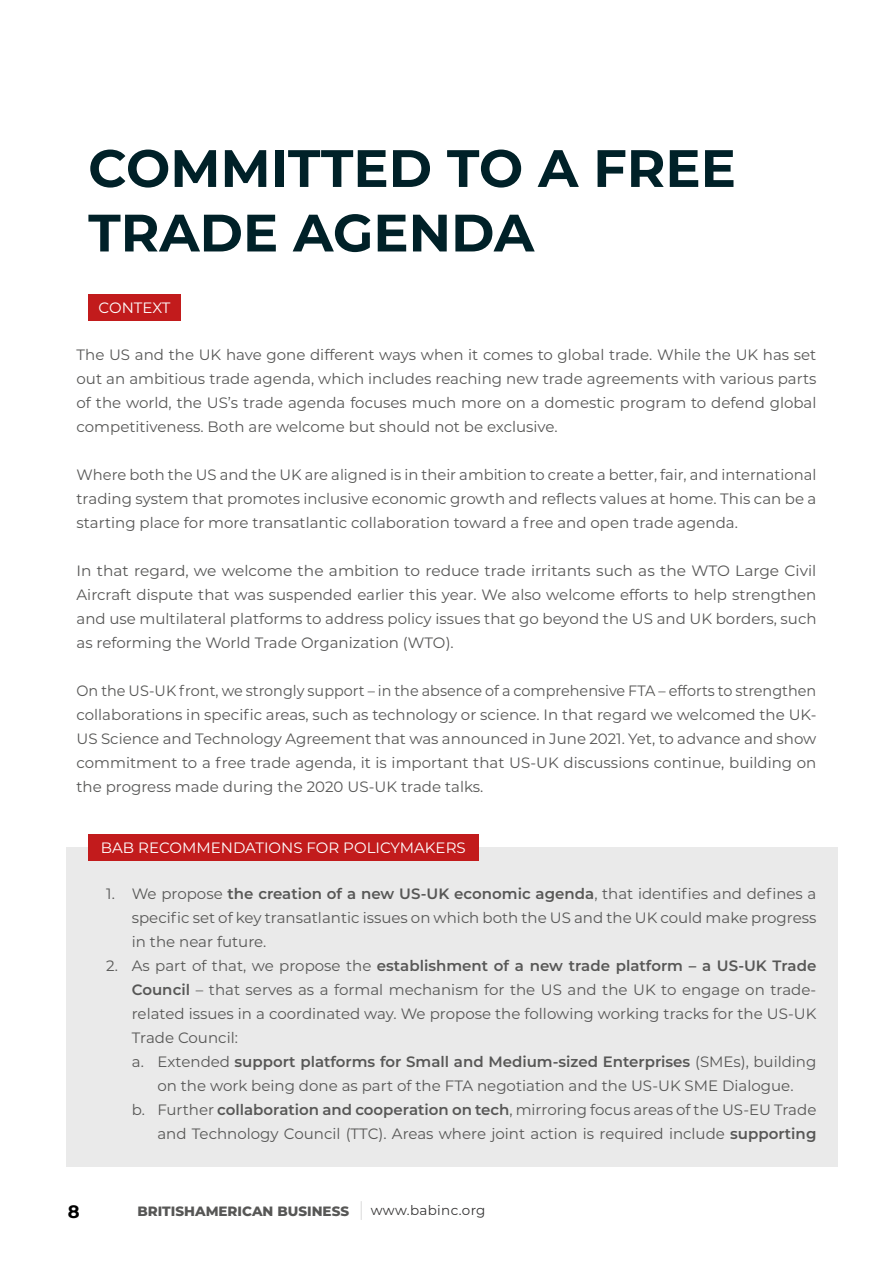
<style>
.page{position:relative;width:893px;height:1263px;background:#fff}
.page>*{position:absolute;margin:0;border:0;box-sizing:border-box;transform-origin:0 0}
.t1{font:700 52.5px/64.5px "Montserrat";color:#002128}
.t2{font:700 18px "Montserrat";color:#000}
.t3{font:15px/24px "Montserrat";color:#575756;text-align:justify}
.t4{font:15px/24px "Montserrat";color:#575756;text-align:justify;scale:.96 1}
.t5{font:600 15px "Montserrat";color:#575756}
.t6{font:15px "Montserrat";color:#fff}
.t7{font:800 13.5px "Montserrat";color:#575756}
.t8{font:13.5px "Montserrat";letter-spacing:.025em;color:#373636}
.s1{font-weight:600}
.s2{font-weight:400}
</style>
<div class="page">
<svg style="left:361px;top:1201px;width:1px;height:19px"></svg>
<div style="left:66px;top:847px;width:772px;height:320px;background:#eaeaea"></div>
<div style="left:88px;top:295px;width:93px;height:26px;background:#c21b1c"></div>
<div style="left:88px;top:834px;width:390px;height:26px;background:#c21b1c"></div>
<h1 class="t1" style="left:88px;top:133px;width:649px">COMMITTED TO A FREE<br>TRADE AGENDA</h1>
<p class="t6" style="left:99px;top:297px;width:73px">CONTEXT</p>
<p class="t3" style="left:77px;top:342px;width:741px">The US and the UK have gone different ways when it comes to global trade. While the UK has set out an ambitious trade agenda, which includes reaching new trade agreements with various parts of the world, the US’s trade agenda focuses much more on a domestic program to defend global competitiveness. Both are welcome but should not be exclusive.</p>
<p class="t3" style="left:77px;top:462px;width:741px">Where both the US and the UK are aligned is in their ambition to create a better, fair, and international trading system that promotes inclusive economic growth and reflects values at home. This can be a starting place for more transatlantic collaboration toward a free and open trade agenda.</p>
<p class="t3" style="left:77px;top:558px;width:741px">In that regard, we welcome the ambition to reduce trade irritants such as the WTO Large Civil Aircraft dispute that was suspended earlier this year. We also welcome efforts to help strengthen and use multilateral platforms to address policy issues that go beyond the US and UK borders, such as reforming the World Trade Organization (WTO).</p>
<p class="t4" style="left:77px;top:678px;width:772px">On the US-UK front, we strongly support – in the absence of a comprehensive FTA – efforts to strengthen collaborations in specific areas, such as technology or science. In that regard we welcomed the UK-US Science and Technology Agreement that was announced in June 2021. Yet, to advance and show commitment to a free trade agenda, it is important that US-UK discussions continue, building on the progress made during the 2020 US-UK trade talks.</p>
<p class="t6" style="left:101px;top:837px;width:366px">BAB RECOMMENDATIONS FOR POLICYMAKERS</p>
<p class="t3" style="left:132px;top:881px;width:686px;text-indent:-26px">1. We propose <span class="s1">the creation of a new US-UK economic agenda</span>, that identifies and defines a specific set of key transatlantic issues on which both the US and the UK could make progress in the near future.</p>
<p class="t5" style="left:106px;top:955px;width:712px"><span class="s2">2. As part of that, we propose the</span> establishment of a new trade platform – a US-UK Trade</p>
<p class="t3" style="left:132px;top:977px;width:686px"><span class="s1">Council</span> – that serves as a formal mechanism for the US and the UK to engage on trade-</p>
<p class="t3" style="left:132px;top:1001px;width:686px">related issues in a coordinated way. We propose the following working tracks for the US-UK</p>
<p class="t3" style="left:132px;top:1025px;width:108px">Trade Council:</p>
<p class="t5" style="left:132px;top:1051px;width:686px"><span class="s2">a. Extended</span> support platforms for Small and Medium-sized Enterprises <span class="s2">(SMEs), building</span></p>
<p class="t3" style="left:157px;top:1073px;width:638px">on the work being done as part of the FTA negotiation and the US-UK SME Dialogue.</p>
<p class="t3" style="left:132px;top:1097px;width:686px">b. Further <span class="s1">collaboration and cooperation on tech</span>, mirroring focus areas of the US-EU Trade</p>
<p class="t3" style="left:157px;top:1121px;width:661px">and Technology Council (TTC). Areas where joint action is required include <span class="s1">supporting</span></p>
<p class="t2" style="left:68px;top:1199px;width:13px">8</p>
<p class="t7" style="left:137px;top:1201px;width:213px">BRITISHAMERICAN BUSINESS</p>
<p class="t8" style="left:371px;top:1201px;width:116px">www.babinc.org</p>
</div>
